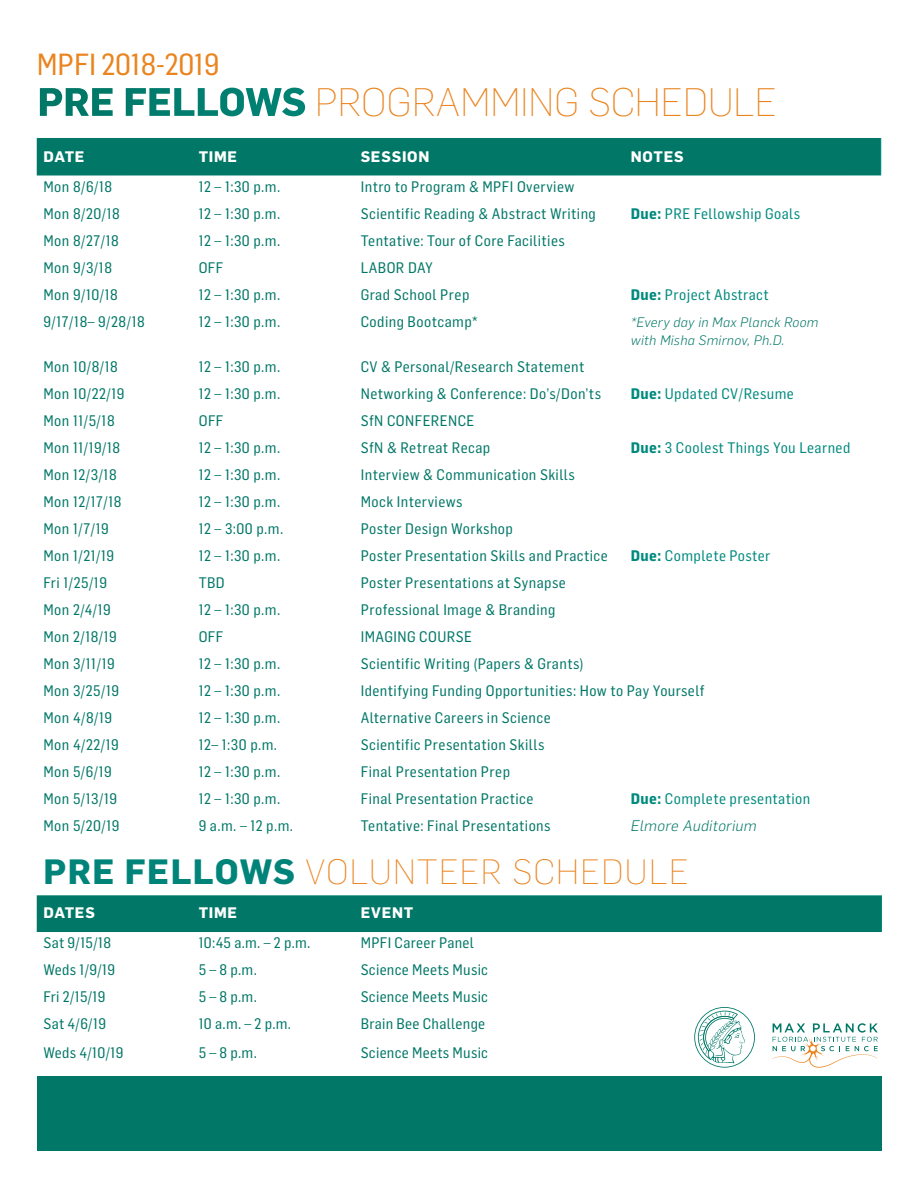
<style>
.page{position:relative;width:918px;height:1188px;background:#fff}
.page>*{position:absolute;margin:0;border:0;box-sizing:border-box;transform-origin:0 0}
.t1{font:200 39px "Flama";color:#ea841f}
.Head{font:200 34.5px "Flama";letter-spacing:.04em;color:#ea841f}
.t2{font:30px "Flama Semicondensed Basic";letter-spacing:-.005em;color:#ea841f}
.t3{font:15px "Flama Semicondensed Basic";letter-spacing:.03em;color:#007767}
.t4{font:15px "Flama Semicondensed Basic";letter-spacing:.03em;color:#008a7e}
._2__Name_Head{font:700 15px "Flama";letter-spacing:.05em;color:#fff}
.t5{font:italic 300 15px "Flama";letter-spacing:.03em;color:#007767}
.t6{font:italic 300 13.5px "Flama";letter-spacing:.03em;color:#007767}
.s1{font-weight:700;color:#fff}
.s2{font-family:"Flama Semicondensed";font-weight:700}
.s3{font-weight:700;color:#008479}
</style>
<div class="page">
<div style="left:37px;top:895px;width:845px;height:37px;background:#007767"></div>
<div style="left:37px;top:138px;width:844px;height:38px;background:#007767"></div>
<div style="left:38px;top:1076px;width:844px;height:74px;background:#007767"></div>
<svg style="left:773px;top:1023px;width:105px;height:45px"></svg>
<svg style="left:694px;top:1007px;width:61px;height:61px"></svg>
<p class="t2" style="left:37px;top:45px;width:184px">MPFI 2018-2019</p>
<p class="t1" style="left:38px;top:76px;width:741px"><span class="s1">PRE FELLOWS</span> PROGRAMMING SCHEDULE</p>
<p class="_2__Name_Head" style="left:44px;top:146px;width:43px">DATE</p>
<p class="_2__Name_Head" style="left:199px;top:146px;width:40px">TIME</p>
<p class="_2__Name_Head" style="left:361px;top:146px;width:70px">SESSION</p>
<p class="_2__Name_Head" style="left:631px;top:146px;width:55px">NOTES</p>
<p class="t3" style="left:44px;top:177px;width:70px">Mon 8/6/18</p>
<p class="t3" style="left:199px;top:177px;width:83px">12 – 1:30 p.m.</p>
<p class="t3" style="left:361px;top:177px;width:215px">Intro to Program &amp; MPFI Overview</p>
<p class="t3" style="left:44px;top:204px;width:78px">Mon 8/20/18</p>
<p class="t3" style="left:199px;top:204px;width:83px">12 – 1:30 p.m.</p>
<p class="t3" style="left:361px;top:204px;width:237px">Scientific Reading &amp; Abstract Writing</p>
<p class="t4" style="left:631px;top:204px;width:171px"><span class="s2">Due:</span> PRE Fellowship Goals</p>
<p class="t3" style="left:44px;top:231px;width:77px">Mon 8/27/18</p>
<p class="t3" style="left:199px;top:231px;width:83px">12 – 1:30 p.m.</p>
<p class="t3" style="left:361px;top:231px;width:206px">Tentative: Tour of Core Facilities</p>
<p class="t3" style="left:44px;top:258px;width:70px">Mon 9/3/18</p>
<p class="t3" style="left:199px;top:258px;width:26px">OFF</p>
<p class="t3" style="left:361px;top:258px;width:74px">LABOR DAY</p>
<p class="t3" style="left:44px;top:285px;width:76px">Mon 9/10/18</p>
<p class="t3" style="left:199px;top:285px;width:83px">12 – 1:30 p.m.</p>
<p class="t3" style="left:361px;top:285px;width:110px">Grad School Prep</p>
<p class="t4" style="left:631px;top:285px;width:140px"><span class="s2">Due:</span> Project Abstract</p>
<p class="t3" style="left:44px;top:312px;width:103px">9/17/18– 9/28/18</p>
<p class="t3" style="left:199px;top:312px;width:83px">12 – 1:30 p.m.</p>
<p class="t3" style="left:361px;top:312px;width:118px">Coding Bootcamp*</p>
<p class="t6" style="left:631px;top:313px;width:189px">*Every day in Max Planck Room</p>
<p class="t6" style="left:631px;top:331px;width:155px">with Misha Smirnov, Ph.D.</p>
<p class="t3" style="left:44px;top:357px;width:76px">Mon 10/8/18</p>
<p class="t3" style="left:199px;top:357px;width:83px">12 – 1:30 p.m.</p>
<p class="t3" style="left:361px;top:357px;width:225px">CV &amp; Personal/Research Statement</p>
<p class="t3" style="left:44px;top:384px;width:82px">Mon 10/22/19</p>
<p class="t3" style="left:199px;top:384px;width:83px">12 – 1:30 p.m.</p>
<p class="t3" style="left:361px;top:384px;width:242px">Networking &amp; Conference: Do’s/Don’ts</p>
<p class="t4" style="left:631px;top:384px;width:165px"><span class="s2">Due:</span> Updated CV/Resume</p>
<p class="t3" style="left:44px;top:411px;width:73px">Mon 11/5/18</p>
<p class="t3" style="left:199px;top:411px;width:26px">OFF</p>
<p class="t3" style="left:361px;top:411px;width:115px">SfN CONFERENCE</p>
<p class="t3" style="left:44px;top:438px;width:78px">Mon 11/19/18</p>
<p class="t3" style="left:199px;top:438px;width:83px">12 – 1:30 p.m.</p>
<p class="t3" style="left:361px;top:438px;width:131px">SfN &amp; Retreat Recap</p>
<p class="t4" style="left:631px;top:438px;width:221px"><span class="s2">Due:</span> 3 Coolest Things You Learned</p>
<p class="t3" style="left:44px;top:465px;width:75px">Mon 12/3/18</p>
<p class="t3" style="left:199px;top:465px;width:83px">12 – 1:30 p.m.</p>
<p class="t3" style="left:361px;top:465px;width:216px">Interview &amp; Communication Skills</p>
<p class="t3" style="left:44px;top:492px;width:80px">Mon 12/17/18</p>
<p class="t3" style="left:199px;top:492px;width:83px">12 – 1:30 p.m.</p>
<p class="t3" style="left:361px;top:492px;width:103px">Mock Interviews</p>
<p class="t3" style="left:44px;top:519px;width:67px">Mon 1/7/19</p>
<p class="t3" style="left:199px;top:519px;width:86px">12 – 3:00 p.m.</p>
<p class="t3" style="left:361px;top:519px;width:154px">Poster Design Workshop</p>
<p class="t3" style="left:44px;top:546px;width:72px">Mon 1/21/19</p>
<p class="t3" style="left:199px;top:546px;width:83px">12 – 1:30 p.m.</p>
<p class="t3" style="left:361px;top:546px;width:249px">Poster Presentation Skills and Practice</p>
<p class="t4" style="left:631px;top:546px;width:141px"><span class="s2">Due:</span> Complete Poster</p>
<p class="t3" style="left:44px;top:573px;width:65px">Fri 1/25/19</p>
<p class="t3" style="left:199px;top:573px;width:27px">TBD</p>
<p class="t3" style="left:361px;top:573px;width:207px">Poster Presentations at Synapse</p>
<p class="t3" style="left:44px;top:600px;width:69px">Mon 2/4/19</p>
<p class="t3" style="left:199px;top:600px;width:83px">12 – 1:30 p.m.</p>
<p class="t3" style="left:361px;top:600px;width:196px">Professional Image &amp; Branding</p>
<p class="t3" style="left:44px;top:627px;width:75px">Mon 2/18/19</p>
<p class="t3" style="left:199px;top:627px;width:26px">OFF</p>
<p class="t3" style="left:361px;top:627px;width:113px">IMAGING COURSE</p>
<p class="t3" style="left:44px;top:654px;width:73px">Mon 3/11/19</p>
<p class="t3" style="left:199px;top:654px;width:83px">12 – 1:30 p.m.</p>
<p class="t3" style="left:361px;top:654px;width:224px">Scientific Writing (Papers &amp; Grants)</p>
<p class="t3" style="left:44px;top:681px;width:77px">Mon 3/25/19</p>
<p class="t3" style="left:199px;top:681px;width:83px">12 – 1:30 p.m.</p>
<p class="t3" style="left:361px;top:681px;width:345px">Identifying Funding Opportunities: How to Pay Yourself</p>
<p class="t3" style="left:44px;top:708px;width:70px">Mon 4/8/19</p>
<p class="t3" style="left:199px;top:708px;width:83px">12 – 1:30 p.m.</p>
<p class="t3" style="left:361px;top:708px;width:192px">Alternative Careers in Science</p>
<p class="t3" style="left:44px;top:735px;width:77px">Mon 4/22/19</p>
<p class="t3" style="left:199px;top:735px;width:80px">12– 1:30 p.m.</p>
<p class="t3" style="left:361px;top:735px;width:185px">Scientific Presentation Skills</p>
<p class="t3" style="left:44px;top:762px;width:70px">Mon 5/6/19</p>
<p class="t3" style="left:199px;top:762px;width:83px">12 – 1:30 p.m.</p>
<p class="t3" style="left:361px;top:762px;width:151px">Final Presentation Prep</p>
<p class="t3" style="left:44px;top:789px;width:75px">Mon 5/13/19</p>
<p class="t3" style="left:199px;top:789px;width:83px">12 – 1:30 p.m.</p>
<p class="t3" style="left:361px;top:789px;width:174px">Final Presentation Practice</p>
<p class="t4" style="left:631px;top:789px;width:181px"><span class="s2">Due:</span> Complete presentation</p>
<p class="t3" style="left:44px;top:816px;width:78px">Mon 5/20/19</p>
<p class="t3" style="left:199px;top:816px;width:96px">9 a.m. – 12 p.m.</p>
<p class="t3" style="left:361px;top:816px;width:191px">Tentative: Final Presentations</p>
<p class="t5" style="left:631px;top:816px;width:127px">Elmore Auditorium</p>
<p class="Head" style="left:44px;top:849px;width:647px"><span class="s3">PRE FELLOWS</span> VOLUNTEER SCHEDULE</p>
<p class="_2__Name_Head" style="left:44px;top:902px;width:53px">DATES</p>
<p class="_2__Name_Head" style="left:199px;top:902px;width:40px">TIME</p>
<p class="_2__Name_Head" style="left:361px;top:902px;width:54px">EVENT</p>
<p class="t3" style="left:44px;top:933px;width:69px">Sat 9/15/18</p>
<p class="t3" style="left:199px;top:933px;width:113px">10:45 a.m. – 2 p.m.</p>
<p class="t3" style="left:361px;top:933px;width:115px">MPFI Career Panel</p>
<p class="t3" style="left:44px;top:960px;width:73px">Weds 1/9/19</p>
<p class="t3" style="left:199px;top:960px;width:60px">5 – 8 p.m.</p>
<p class="t3" style="left:361px;top:960px;width:129px">Science Meets Music</p>
<p class="t3" style="left:44px;top:987px;width:64px">Fri 2/15/19</p>
<p class="t3" style="left:199px;top:987px;width:60px">5 – 8 p.m.</p>
<p class="t3" style="left:361px;top:987px;width:129px">Science Meets Music</p>
<p class="t3" style="left:44px;top:1014px;width:64px">Sat 4/6/19</p>
<p class="t3" style="left:199px;top:1014px;width:94px">10 a.m. – 2 p.m.</p>
<p class="t3" style="left:361px;top:1014px;width:126px">Brain Bee Challenge</p>
<p class="t3" style="left:44px;top:1043px;width:81px">Weds 4/10/19</p>
<p class="t3" style="left:199px;top:1043px;width:60px">5 – 8 p.m.</p>
<p class="t3" style="left:361px;top:1043px;width:129px">Science Meets Music</p>
</div>
